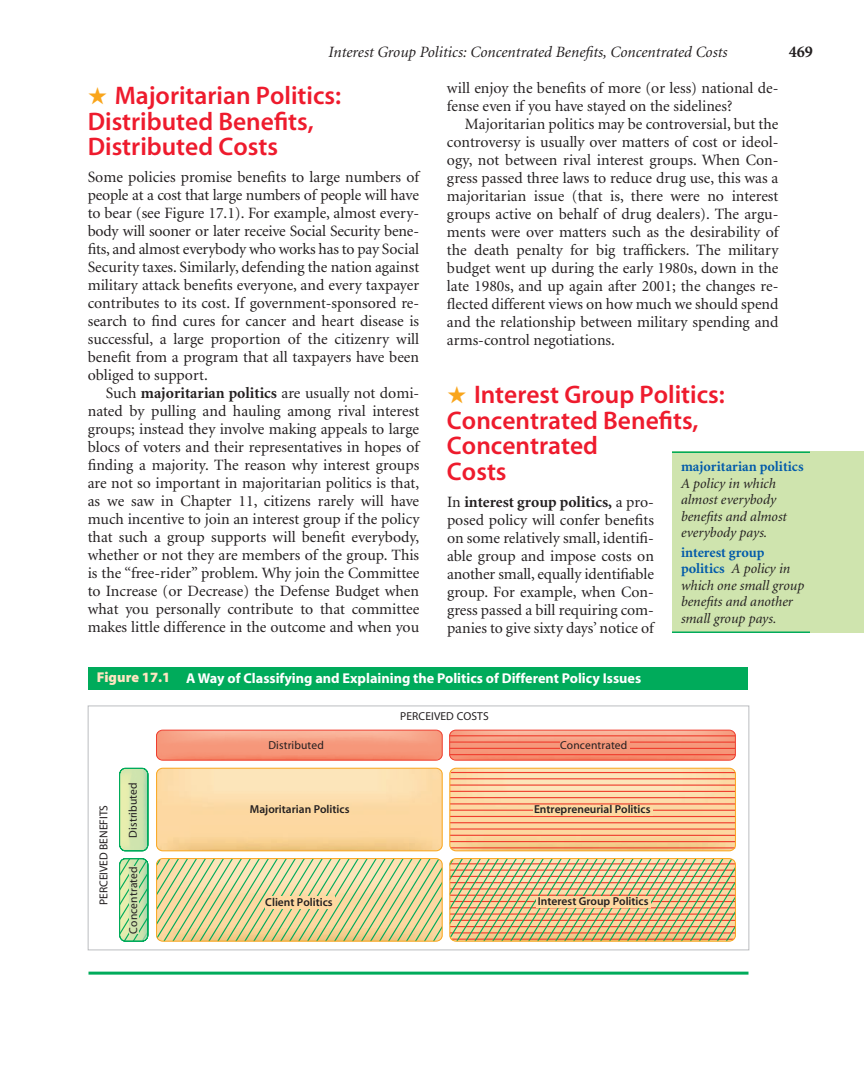
<style>
.page{position:relative;width:864px;height:1080px;background:#fff}
.page>*{position:absolute;margin:0;border:0;box-sizing:border-box;transform-origin:0 0}
.t1{font:25.5px/25.5px "Myriad Sem";color:#ee1b2d}
.t2{font:700 16.5px "Minion";color:#231f20}
.t3{font:15.75px/18px "Minion";color:#231f20;text-align:justify}
.t4{font:italic 15.75px "Minion";color:#231f20}
.t5{font:italic 14.25px/16.5px "Minion";color:#231f20}
.t6{font:700 14.25px "Myriad";color:#fff}
.t7{font:700 14.25px "Minion";color:#015aaa}
.t8{font:600 11.55px "Myriad";color:#231f20}
.t9{font:11.55px "Myriad";letter-spacing:.01em;color:#231f20}
.s1{color:#f9a51b}
.s2{font-weight:700}
.s3{font-weight:700;font-style:normal;color:#015aaa}
.s4{font-family:"Myriad Blk";font-weight:400;color:#fee5c1}
</style>
<div class="page">
<img style="left:451px;top:730px;width:284px;height:29px">
<div style="left:449px;top:730px;width:287px;height:31px;border:1px solid #ef3e2e;border-radius:6px"></div>
<svg style="left:119px;top:768px;width:30px;height:84px;background:#b9dea5"></svg>
<hr style="left:450px;top:735px;width:285px;height:1px;background:#ef3e2e">
<hr style="left:450px;top:742px;width:285px;height:1px;background:#ef3e2e">
<hr style="left:450px;top:748px;width:285px;height:1px;background:#ef3e2e">
<hr style="left:450px;top:754px;width:285px;height:1px;background:#ef3e2e">
<svg style="left:119px;top:858px;width:30px;height:84px;background:#99d598"></svg>
<img style="left:157px;top:730px;width:284px;height:29px">
<div style="left:156px;top:730px;width:287px;height:31px;border:1px solid #ef3e2e;border-radius:6px"></div>
<div style="left:560px;top:741px;width:69px;height:10px;background:#f6977a"></div>
<div style="left:129px;top:866px;width:9px;height:68px;background:#cfe4ae"></div>
<svg style="left:156px;top:768px;width:580px;height:174px;background:#e9cb97"></svg>
<div style="left:88px;top:706px;width:661px;height:244px;border:1px solid #bcbdc0"></div>
<div style="left:88px;top:668px;width:660px;height:22px;background:#00ab5b"></div>
<hr style="left:89px;top:972px;width:660px;height:3px;background:#00ab5b">
<div style="left:672px;top:452px;width:192px;height:181px;background:#cfe4ae"></div>
<hr style="left:672px;top:452px;width:138px;height:1px;background:#00ab5b">
<hr style="left:672px;top:632px;width:138px;height:1px;background:#00ab5b">
<p class="t4" style="left:329px;top:46px;width:400px">Interest Group Politics: Concentrated Benefits, Concentrated Costs</p>
<p class="t2" style="left:789px;top:45px;width:26px">469</p>
<h1 class="t1" style="left:88px;top:85px;width:255px"><span class="s1">★</span> Majoritarian Politics:<br>Distributed Benefits,<br>Distributed Costs</h1>
<p class="t3" style="left:88px;top:170px;width:333px">Some policies promise benefits to large numbers of people at a cost that large numbers of people will have to bear (see Figure 17.1). For example, almost every&shy;body will sooner or later receive Social Security bene&shy;fits, and almost everybody who works has to pay Social Security taxes. Similarly, defending the nation against military attack benefits everyone, and every taxpayer contributes to its cost. If government-sponsored re&shy;search to find cures for cancer and heart disease is successful, a large proportion of the citizenry will benefit from a program that all taxpayers have been obliged to support.</p>
<p class="t3" style="left:88px;top:386px;width:333px;text-indent:18px">Such <span class="s2">majoritarian politics</span> are usually not domi&shy;nated by pulling and hauling among rival interest groups; instead they involve making appeals to large blocs of voters and their representatives in hopes of finding a majority. The reason why interest groups are not so important in majoritarian politics is that, as we saw in Chapter 11, citizens rarely will have much incentive to join an interest group if the policy that such a group supports will benefit everybody, whether or not they are members of the group. This is the “free-rider” problem. Why join the Committee to Increase (or Decrease) the Defense Budget when what you personally contribute to that committee makes little difference in the outcome and when you</p>
<p class="t3" style="left:447px;top:80px;width:333px">will enjoy the benefits of more (or less) national de&shy;fense even if you have stayed on the sidelines?</p>
<p class="t3" style="left:447px;top:116px;width:333px;text-indent:18px">Majoritarian politics may be controversial, but the controversy is usually over matters of cost or ideol&shy;ogy, not between rival interest groups. When Con&shy;gress passed three laws to reduce drug use, this was a majoritarian issue (that is, there were no interest groups active on behalf of drug dealers). The argu&shy;ments were over matters such as the desirability of the death penalty for big traffickers. The military budget went up during the early 1980s, down in the late 1980s, and up again after 2001; the changes re&shy;flected different views on how much we should spend and the relationship between military spending and arms-control negotiations.</p>
<h1 class="t1" style="left:447px;top:384px;width:279px"><span class="s1">★</span> Interest Group Politics:<br>Concentrated Benefits,<br>Concentrated<br>Costs</h1>
<p class="t3" style="left:447px;top:494px;width:209px">In <span class="s2">interest group politics,</span> a pro&shy;posed policy will confer benefits on some relatively small, identifi&shy;able group and impose costs on another small, equally identifiable group. For example, when Con&shy;gress passed a bill requiring com&shy;panies to give sixty days’ notice of</p>
<p class="t7" style="left:681px;top:461px;width:124px">majoritarian politics</p>
<p class="t5" style="left:681px;top:476px;width:107px">A policy in which almost everybody benefits and almost everybody pays.</p>
<p class="t5" style="left:681px;top:545px;width:125px"><span class="s3">interest group politics</span> A policy in which one small group benefits and another small group pays.</p>
<p class="t6" style="left:97px;top:673px;width:546px"><span class="s4">Figure 17.1</span> A Way of Classifying and Explaining the Politics of Different Policy Issues</p>
<p class="t9" style="left:99px;top:905px;width:102px;rotate:-90deg">PERCEIVED BENEFITS</p>
<p class="t9" style="left:128px;top:838px;width:57px;rotate:-90deg">Distributed</p>
<p class="t9" style="left:129px;top:934px;width:69px;rotate:-90deg">Concentrated</p>
<p class="t9" style="left:269px;top:741px;width:57px">Distributed</p>
<p class="t8" style="left:250px;top:802px;width:101px">Majoritarian Politics</p>
<p class="t9" style="left:400px;top:712px;width:90px">PERCEIVED COSTS</p>
<p class="t9" style="left:560px;top:741px;width:69px">Concentrated</p>
<p class="t8" style="left:534px;top:802px;width:118px">Entrepreneurial Politics</p>
<p class="t8" style="left:265px;top:895px;width:69px">Client Politics</p>
<p class="t8" style="left:538px;top:895px;width:112px">Interest Group Politics</p>
</div>
